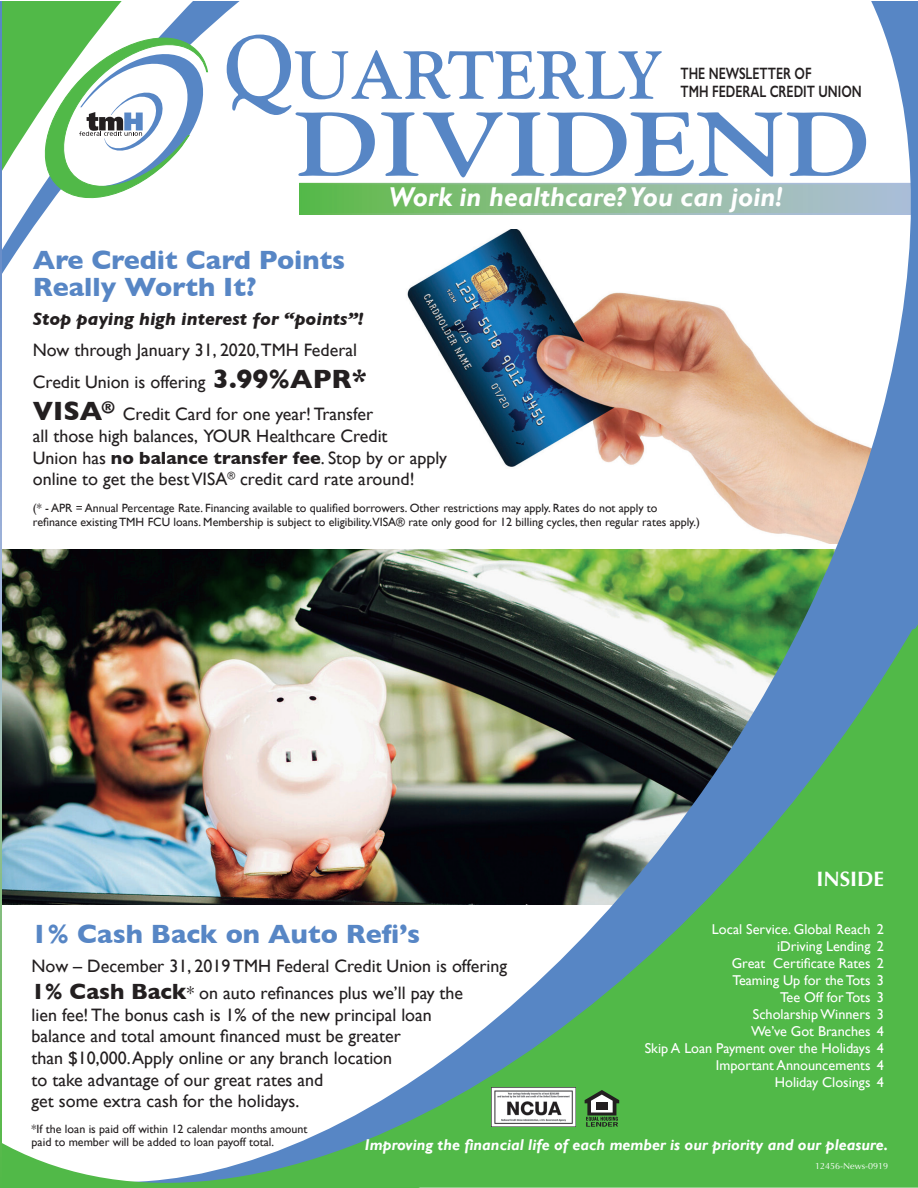
<style>
.page{position:relative;width:918px;height:1188px;background:#fff}
.page>*{position:absolute;margin:0;border:0;box-sizing:border-box;transform-origin:0 0}
.t1{font:700 89.85px "Goudy";color:#5786c5;scale:1.2 1}
.t2{font:700 67.35px "Goudy";color:#5786c5}
.t3{font:italic 700 27.3px "Gill Sans";color:#fff}
.t4{font:700 27px/27px "Gill Sans";color:#5786c5}
.t5{font:700 27px "Gill Sans";color:#231f20}
.t6{font:700 21px "Optima";color:#fff}
.t7{font:18px/21.6px "Gill Sans";color:#231f20}
.t8{font:italic 700 18px "Gill Sans";color:#231f20}
.t9{font:600 16.5px/18.8px "Gill Sans";color:#231f20;scale:.75 1}
.t10{font:italic 700 15.75px "Gill Sans";color:#fff}
.t11{font:14.25px/17.1px "Gill Sans";color:#fff;text-align:right}
.t12{font:12px/14.4px "Gill Sans";color:#231f20}
.t13{font:9px "Optima";color:#fff}
.s1{font-size:89.85px}
.s2{font-weight:700;font-size:27px}
.s3{font-weight:700}
.s4{font-weight:700;font-size:22.5px}
</style>
<div class="page">
<img style="left:1px;top:2px;width:917px;height:1186px">
<svg style="left:0;top:2px;width:1px;height:1186px"></svg>
<svg style="left:411px;top:624px;width:507px;height:564px;background:#5d986a"></svg>
<svg style="left:35px;top:26px;width:177px;height:183px"></svg>
<img style="left:491px;top:1087px;width:84px;height:40px">
<svg style="left:585px;top:1090px;width:34px;height:37px"></svg>
<h2 class="t2" style="left:224px;top:34px;width:440px"><span class="s1">Q</span>UARTERLY</h2>
<h1 class="t1" style="left:295px;top:89px;width:481px">DIVIDEND</h1>
<p class="t9" style="left:681px;top:64px;width:243px">THE NEWSLETTER OF<br>TMH FEDERAL CREDIT UNION</p>
<h3 class="t3" style="left:389px;top:181px;width:395px">Work in healthcare? You can join!</h3>
<h3 class="t4" style="left:33px;top:246px;width:314px">Are Credit Card Points<br>Really Worth It?</h3>
<p class="t8" style="left:33px;top:309px;width:332px">Stop paying high interest for “points”!</p>
<p class="t7" style="left:33px;top:333px;width:335px;line-height:32.4px">Now through January 31, 2020,TMH Federal<br>Credit Union is offering <span class="s2">3.99%APR*</span></p>
<h3 class="t5" style="left:33px;top:390px;width:84px">VISA<sup>®</sup></h3>
<p class="t7" style="left:33px;top:403px;width:416px;text-indent:90px">Credit Card for one year! Transfer<br>all those high balances, YOUR Healthcare Credit<br>Union has <span class="s3">no balance transfer fee</span>. Stop by or apply online to get the best VISA<sup>®</sup> credit card rate around!</p>
<p class="t12" style="left:33px;top:500px;width:669px">(* - APR = Annual Percentage Rate. Financing available to qualified borrowers. Other restrictions may apply. Rates do not apply to refinance existing TMH FCU loans. Membership is subject to eligibility.VISA® rate only good for 12 billing cycles, then regular rates apply.)</p>
<p class="t6" style="left:816px;top:867px;width:69px">INSIDE</p>
<p class="t11" style="left:645px;top:920px;width:241px">Local Service. Global Reach 2<br>iDriving Lending 2<br>Great Certificate Rates 2<br>Teaming Up for the Tots 3<br>Tee Off for Tots 3<br>Scholarship Winners 3<br>We’ve Got Branches 4<br>Skip A Loan Payment over the Holidays 4<br>Important Announcements 4<br>Holiday Closings 4</p>
<h3 class="t4" style="left:32px;top:920px;width:390px">1% Cash Back on Auto Refi’s</h3>
<p class="t7" style="left:32px;top:953px;width:477px;line-height:27px">Now – December 31, 2019 TMH Federal Credit Union is offering<br><span class="s4">1% Cash Back</span>* on auto refinances plus we’ll pay the</p>
<p class="t7" style="left:32px;top:1004px;width:402px">lien fee! The bonus cash is 1% of the new principal loan balance and total amount financed must be greater than $10,000. Apply online or any branch location<br>to take advantage of our great rates and<br>get some extra cash for the holidays.</p>
<p class="t12" style="left:32px;top:1122px;width:277px;line-height:13.5px">*If the loan is paid off within 12 calendar months amount paid to member will be added to loan payoff total.</p>
<p class="t10" style="left:365px;top:1135px;width:525px">Improving the financial life of each member is our priority and our pleasure.</p>
<p class="t13" style="left:815px;top:1161px;width:74px">12456-News-0919</p>
</div>
